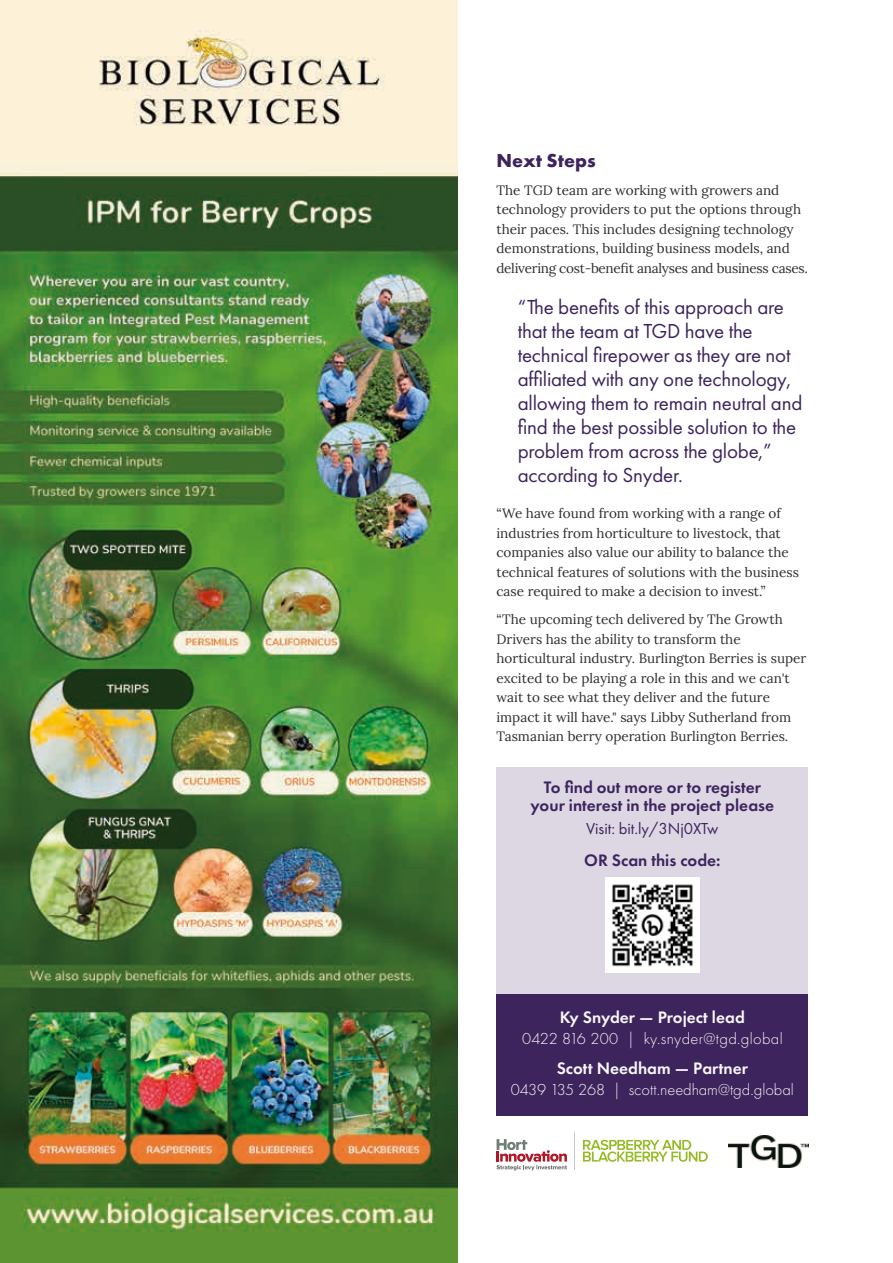
<style>
.page{position:relative;width:893px;height:1263px;background:#fff}
.page>*{position:absolute;margin:0;border:0;box-sizing:border-box;transform-origin:0 0}
.t1{font:21px/24px "Futura PT";letter-spacing:-.01em;color:#3d245d}
.t2{font:700 19.5px "Futura PT";color:#3d245d}
.t3{font:600 17.25px/18.8px "Futura PT";color:#3d245d;text-align:center}
.t4{font:600 17.25px "Futura PT";color:#f7f6f7}
.t5{font:300 16.5px "Futura PT";color:#f7f6f7}
.t6{font:300 16.5px "Futura PT";letter-spacing:.02em;color:#f7f6f7}
.t7{font:16.5px "Futura PT";letter-spacing:-.005em;color:#3d245d}
.t8{font:13.5px/19.5px "Lora";color:#2e2d2c}
</style>
<div class="page">
<img style="left:0;top:0;width:457px;height:1263px">
<div style="left:496px;top:993px;width:312px;height:123px;background:#3d245d"></div>
<svg style="left:496px;top:1139px;width:71px;height:31px"></svg>
<hr style="left:575px;top:1132px;width:1px;height:37px;background:#c7c7c6">
<svg style="left:583px;top:1140px;width:125px;height:22px"></svg>
<img style="left:728px;top:1135px;width:80px;height:32px">
<div style="left:496px;top:767px;width:312px;height:226px;background:#ddd7e4"></div>
<img style="left:605px;top:878px;width:95px;height:94px">
<h2 class="t2" style="left:496px;top:148px;width:101px">Next Steps</h2>
<p class="t8" style="left:496px;top:179px;width:313px">The TGD team are working with growers and technology providers to put the options through their paces. This includes designing technology demonstrations, building business models, and delivering cost-benefit analyses and business cases.</p>
<p class="t1" style="left:518px;top:295px;width:286px">“The benefits of this approach are that the team at TGD have the technical firepower as they are not affiliated with any one technology, allowing them to remain neutral and find the best possible solution to the problem from across the globe,” according to Snyder.</p>
<p class="t8" style="left:496px;top:503px;width:304px">“We have found from working with a range of industries from horticulture to livestock, that companies also value our ability to balance the technical features of solutions with the business case required to make a decision to invest.”</p>
<p class="t8" style="left:496px;top:609px;width:311px">“The upcoming tech delivered by The Growth Drivers has the ability to transform the horticultural industry. Burlington Berries is super excited to be playing a role in this and we can't wait to see what they deliver and the future impact it will have." says Libby Sutherland from Tasmanian berry operation Burlington Berries.</p>
<p class="t3" style="left:531px;top:777px;width:245px">To find out more or to register your interest in the project please</p>
<p class="t7" style="left:586px;top:819px;width:134px">Visit: bit.ly/3Nj0XTw</p>
<p class="t3" style="left:584px;top:851px;width:138px">OR Scan this code:</p>
<p class="t4" style="left:560px;top:1007px;width:186px">Ky Snyder — Project lead</p>
<p class="t6" style="left:522px;top:1029px;width:262px">0422 816 200 | ky.snyder@tgd.global</p>
<p class="t4" style="left:557px;top:1057px;width:193px">Scott Needham — Partner</p>
<p class="t5" style="left:511px;top:1080px;width:285px">0439 135 268 | scott.needham@tgd.global</p>
</div>
